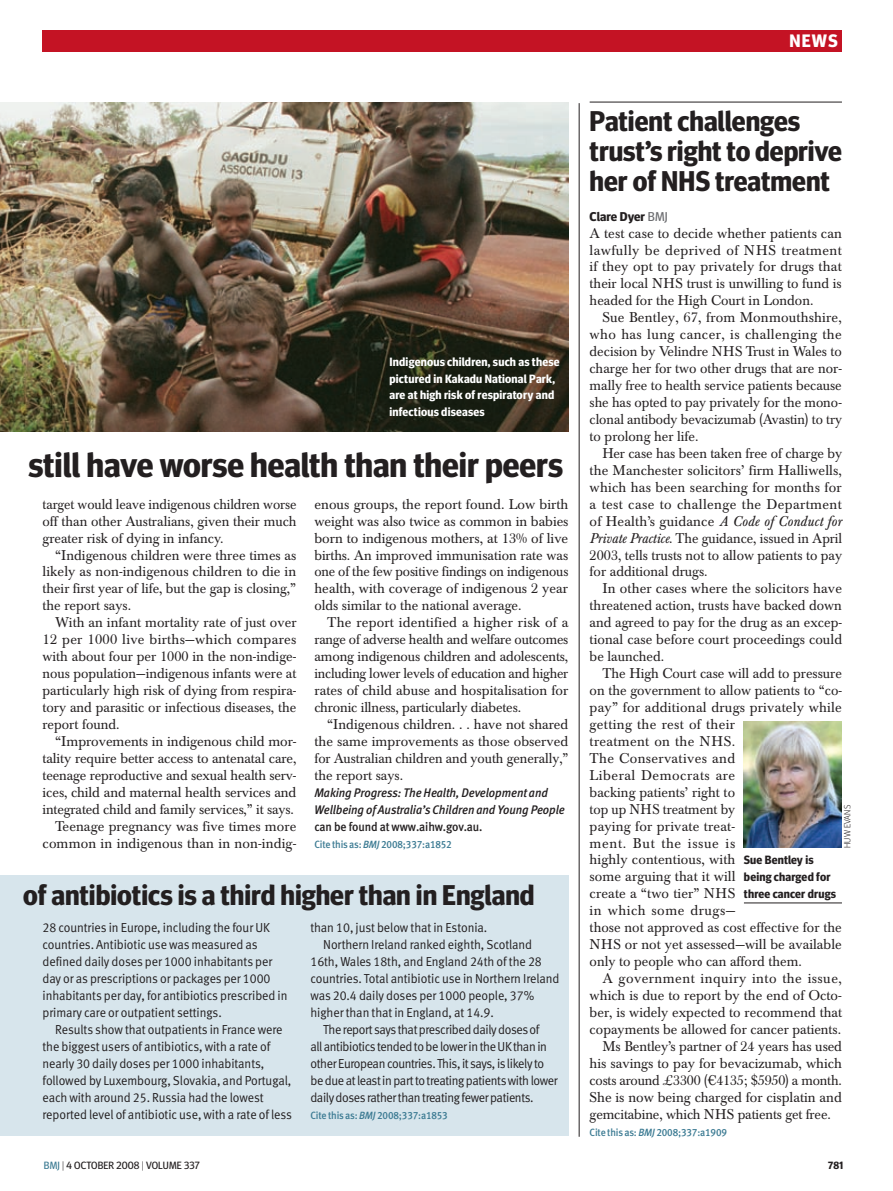
<style>
.page{position:relative;width:893px;height:1191px;background:#fff}
.page>*{position:absolute;margin:0;border:0;box-sizing:border-box;transform-origin:0 0}
.t1{font:700 34.5px "Meta Headline OT";color:#231f20}
.news_head_19bold{font:700 28.5px/30px "Meta Headline OT";color:#231f20}
.t2{font:700 18px "Meta Headline OT";color:#fff}
.news_body_3colm_ind{font:13.95px/17px "Baskerville BE";color:#231f20;text-align:justify}
.news_body_3colm{font:13.95px/17px "Baskerville BE";color:#231f20;text-align:justify}
.news_body_3colm_ind-2{font:13.95px/17px "Baskerville BE";color:#231f20;text-align:justify;scale:.96 1}
.news_BOX_sans_text{font:13.05px/17px "Meta Normal LF";letter-spacing:-.005em;color:#231f20;scale:.95 1}
.news_BOX_sans_text-2{font:13.05px/17px "Meta Normal LF";letter-spacing:-.03em;color:#231f20;scale:.95 1}
.news_byline_author{font:700 12.75px "Meta Headline OT";color:#231f20}
.news_further_info{font:italic 12.45px/17px "Meta Medium LF";letter-spacing:-.005em;color:#231f20;scale:.95 1}
.picture_caption{font:700 12px/16.5px "Meta Headline OT";letter-spacing:.015em;color:#fff}
.picture_caption-2{font:700 12px/17px "Meta Headline OT";letter-spacing:.015em;color:#231f20}
.citation{font:10.5px "Meta Medium LF";letter-spacing:-.015em;color:#3c7b93;scale:.95 1}
.t3{font:10.5px "Meta Headline OT";letter-spacing:.005em;color:#231f20}
.t4{font:700 10.5px "Meta Headline OT";color:#231f20}
.t5{font:300 9px "Meta Headline OT";color:#231f20}
.s1{font-style:normal}
.s2{font-style:italic}
.s3{font-weight:400;color:#6c6d70}
.s4{color:#3c7b93}
.s5{font-weight:300}
</style>
<div class="page">
<img style="left:0;top:103px;width:568px;height:328px">
<div style="left:0;top:874px;width:568px;height:261px;background:#d7e5ec"></div>
<div style="left:43px;top:30px;width:799px;height:21px;background:#c41324"></div>
<hr style="left:579px;top:103px;width:1px;height:1033px;background:#231f20">
<hr style="left:590px;top:102px;width:252px;height:1px;background:#231f20">
<img style="left:744px;top:721px;width:98px;height:126px">
<hr style="left:744px;top:902px;width:98px;height:1px;background:#231f20">
<p class="t2" style="left:789px;top:30px;width:50px">NEWS</p>
<p class="picture_caption" style="left:390px;top:354px;width:172px">Indigenous children, such as these pictured in Kakadu National Park, are at high risk of respiratory and infectious diseases</p>
<h1 class="t1" style="left:28px;top:444px;width:536px">still have worse health than their peers</h1>
<p class="news_body_3colm_ind-2" style="left:43px;top:496px;width:266px">target would leave indigenous children worse off than other Australians, given their much greater risk of dying in infancy.</p>
<p class="news_body_3colm_ind" style="left:43px;top:546px;width:255px;text-indent:13px">“Indigenous children were three times as likely as non-indigenous children to die in their first year of life, but the gap is closing,” the report says.</p>
<p class="news_body_3colm_ind" style="left:43px;top:614px;width:256px;text-indent:13px">With an infant mortality rate of just over 12 per 1000 live births—which compares with about four per 1000 in the non-indige&shy;nous population—indigenous infants were at particularly high risk of dying from respira&shy;tory and parasitic or infectious diseases, the report found.</p>
<p class="news_body_3colm_ind" style="left:43px;top:733px;width:256px;text-indent:13px">“Improvements in indigenous child mor&shy;tality require better access to antenatal care, teenage reproductive and sexual health serv&shy;ices, child and maternal health services and integrated child and family services,” it says.</p>
<p class="news_body_3colm_ind" style="left:43px;top:817px;width:255px;text-align:right">Teenage pregnancy was five times more common in indigenous than in non-indig-</p>
<p class="news_body_3colm_ind" style="left:314px;top:496px;width:256px">enous groups, the report found. Low birth weight was also twice as common in babies born to indigenous mothers, at 13% of live births. An improved immunisation rate was one of the few positive findings on indigenous health, with coverage of indigenous 2 year olds similar to the national average.</p>
<p class="news_body_3colm_ind" style="left:314px;top:614px;width:255px;text-indent:13px">The report identified a higher risk of a range of adverse health and welfare outcomes among indigenous children and adolescents, including lower levels of education and higher rates of child abuse and hospitalisation for chronic illness, particularly diabetes.</p>
<p class="news_body_3colm_ind" style="left:314px;top:716px;width:256px;text-indent:13px">“Indigenous children. . . have not shared the same improvements as those observed for Australian children and youth generally,” the report says.</p>
<p class="news_further_info" style="left:314px;top:783px;width:265px">Making Progress: The Health, Development and<br>Wellbeing of Australia’s Children and Young People <span class="s1">can be found at www.aihw.gov.au.</span></p>
<p class="citation" style="left:314px;top:837px;width:146px">Cite this as: <span class="s2">BMJ</span> 2008;337:a1852</p>
<h2 class="news_head_19bold" style="left:23px;top:880px;width:513px">of antibiotics is a third higher than in England</h2>
<p class="news_BOX_sans_text" style="left:43px;top:919px;width:259px">28 countries in Europe, including the four UK countries. Antibiotic use was measured as defined daily doses per 1000 inhabitants per day or as prescriptions or packages per 1000 inhabitants per day, for antibiotics prescribed in primary care or outpatient settings.</p>
<p class="news_BOX_sans_text" style="left:43px;top:1020px;width:264px;text-indent:13px">Results show that outpatients in France were the biggest users of antibiotics, with a rate of nearly 30 daily doses per 1000 inhabitants, followed by Luxembourg, Slovakia, and Portugal, each with around 25. Russia had the lowest reported level of antibiotic use, with a rate of less</p>
<p class="news_BOX_sans_text" style="left:310px;top:919px;width:188px">than 10, just below that in Estonia.</p>
<p class="news_BOX_sans_text" style="left:310px;top:936px;width:264px;text-indent:13px">Northern Ireland ranked eighth, Scotland 16th, Wales 18th, and England 24th of the 28 countries. Total antibiotic use in Northern Ireland was 20.4 daily doses per 1000 people, 37% higher than that in England, at 14.9.</p>
<p class="news_BOX_sans_text-2" style="left:310px;top:1020px;width:262px;text-indent:13px">The report says that prescribed daily doses of<br>all antibiotics tended to be lower in the UK than in other European countries. This, it says, is likely to be due at least in part to treating patients with lower daily doses rather than treating fewer patients.</p>
<p class="citation" style="left:310px;top:1108px;width:146px">Cite this as: <span class="s2">BMJ</span> 2008;337:a1853</p>
<p class="news_head_19bold" style="left:590px;top:105px;width:254px">Patient challenges trust’s right to deprive her of NHS treatment</p>
<p class="news_byline_author" style="left:590px;top:208px;width:66px">Clare Dyer <span class="s3">BMJ</span></p>
<p class="news_body_3colm" style="left:590px;top:225px;width:254px">A test case to decide whether patients can lawfully be deprived of NHS treatment if they opt to pay privately for drugs that their local NHS trust is unwilling to fund is headed for the High Court in London.</p>
<p class="news_body_3colm_ind" style="left:590px;top:309px;width:254px;text-indent:13px">Sue Bentley, 67, from Monmouthshire, who has lung cancer, is challenging the decision by Velindre NHS Trust in Wales to charge her for two other drugs that are nor&shy;mally free to health service patients because she has opted to pay privately for the mono&shy;clonal antibody bevacizumab (Avastin) to try to prolong her life.</p>
<p class="news_body_3colm_ind" style="left:590px;top:445px;width:254px;text-indent:13px">Her case has been taken free of charge by the Manchester solicitors’ firm Halliwells, which has been searching for months for a test case to challenge the Department of Health’s guidance <span class="s2">A Code of Conduct for Private Practice</span>. The guidance, issued in April 2003, tells trusts not to allow patients to pay for additional drugs.</p>
<p class="news_body_3colm_ind" style="left:590px;top:580px;width:254px;text-indent:13px">In other cases where the solicitors have threatened action, trusts have backed down and agreed to pay for the drug as an excep&shy;tional case before court proceedings could be launched.</p>
<p class="news_body_3colm_ind" style="left:590px;top:665px;width:254px;text-align:left;text-indent:13px">The High Court case will add to pressure on the government to allow patients to “co&shy;pay” for additional drugs privately while getting the rest of their<br>treatment on the NHS.<br>The Conservatives and<br>Liberal Democrats are<br>backing patients’ right to<br>top up NHS treatment by<br>paying for private treat-<br>ment. But the issue is<br>highly contentious, with<br>some arguing that it will<br>create a “two tier” NHS<br>in which some drugs—<br>those not approved as cost effective for the<br>NHS or not yet assessed—will be available only to people who can afford them.</p>
<p class="news_body_3colm_ind" style="left:590px;top:970px;width:254px;text-indent:13px">A government inquiry into the issue, which is due to report by the end of Octo&shy;ber, is widely expected to recommend that copayments be allowed for cancer patients.</p>
<p class="news_body_3colm_ind" style="left:590px;top:1038px;width:254px;text-indent:13px">Ms Bentley’s partner of 24 years has used his savings to pay for bevacizumab, which costs around £3300 (€4135; $5950) a month.<br>She is now being charged for cisplatin and gemcitabine, which NHS patients get free.</p>
<p class="citation" style="left:590px;top:1125px;width:146px">Cite this as: <span class="s2">BMJ</span> 2008;337:a1909</p>
<p class="t5" style="left:842px;top:847px;width:44px;rotate:-90deg">Huw Evans</p>
<p class="picture_caption-2" style="left:744px;top:851px;width:94px">Sue Bentley is being charged for three cancer drugs</p>
<p class="t3" style="left:44px;top:1159px;width:157px"><span class="s4">BMJ</span> <span class="s5">|</span> 4 OCTOBER 2008 <span class="s5">|</span> VOLUME 337</p>
<p class="t4" style="left:828px;top:1159px;width:17px">781</p>
</div>
